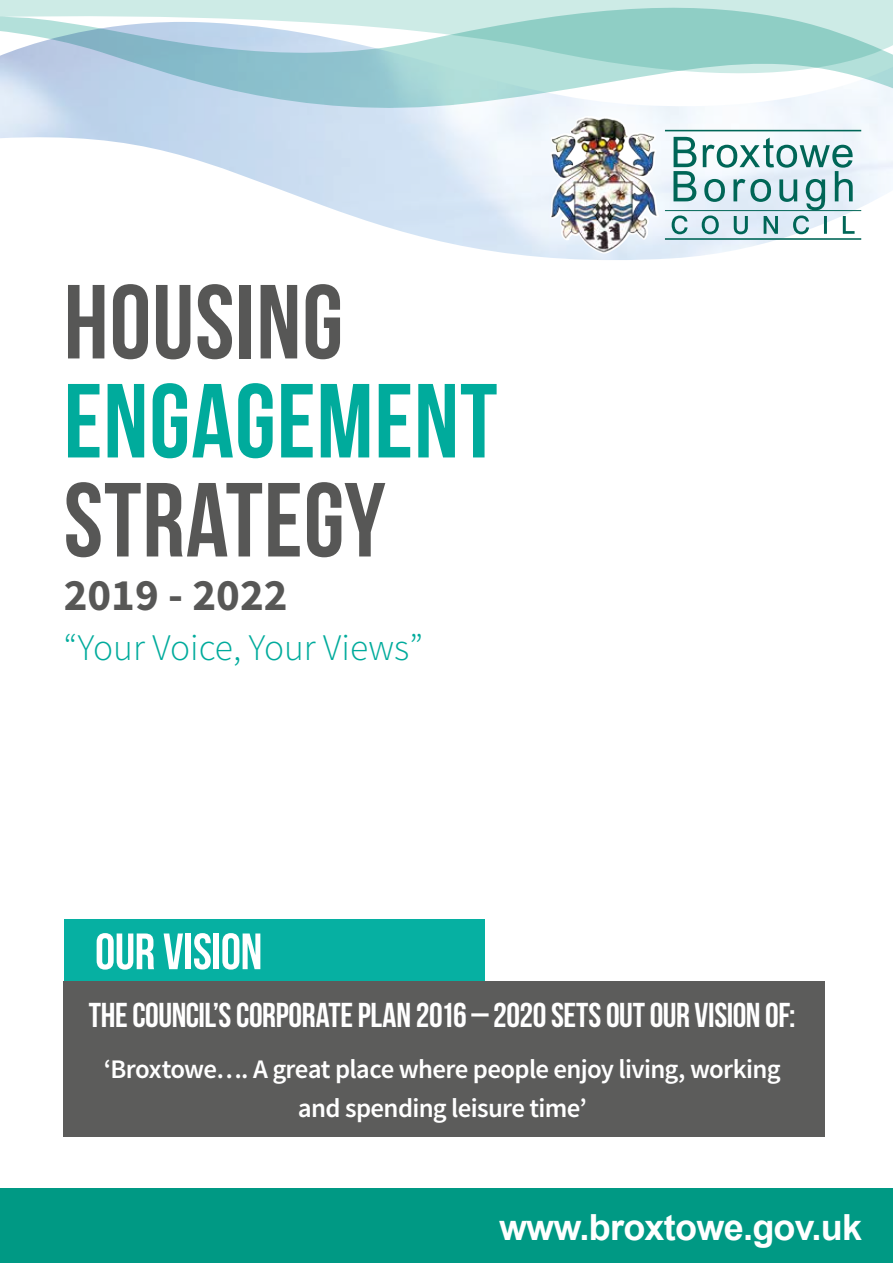
<style>
.page{position:relative;width:893px;height:1263px;background:#fff}
.page>*{position:absolute;margin:0;border:0;box-sizing:border-box;transform-origin:0 0}
.t1{font:105px/99px "Bebas Neue";letter-spacing:.01em;color:#575756}
._20_Content_gray_Beb{font:51px "Bebas Neue";letter-spacing:-.01em;color:#fff}
.t2{font:700 45px "Source Sans Pro";color:#575756}
.t3{font:300 37.5px "Source Sans Pro";color:#00ab9c}
.t4{font:700 36px "Arial";letter-spacing:-.02em;color:#fff}
._20_Content_gray_Beb-2{font:34.5px "Bebas Neue";letter-spacing:-.015em;color:#fff}
._8_Contents_gray_Tab{font:600 26.85px/39.2px "Source Sans Pro";letter-spacing:-.025em;color:#fff;text-align:center}
.s1{color:#00ab9c}
</style>
<div class="page">
<div style="left:0;top:0;width:893px;height:6px;background:#cdebe6"></div>
<svg style="left:0;top:6px;width:893px;height:103px"></svg>
<svg style="left:672px;top:137px;width:183px;height:97px"></svg>
<hr style="left:665px;top:210px;width:196px;height:1px;background:#006657">
<hr style="left:665px;top:238px;width:196px;height:2px;background:#006657">
<hr style="left:665px;top:130px;width:196px;height:1px;background:#006657">
<img style="left:545px;top:111px;width:117px;height:143px">
<div style="left:0;top:1188px;width:893px;height:75px;background:#009984"></div>
<div style="left:64px;top:981px;width:761px;height:155px;background:#5c5c5b"></div>
<div style="left:64px;top:919px;width:421px;height:62px;background:#06b0a2"></div>
<p class="t1" style="left:64px;top:271px;width:435px">HOUSING<br><span class="s1">ENGAGEMENT<br></span>STRATEGY</p>
<p class="t2" style="left:64px;top:567px;width:225px">2019 - 2022</p>
<p class="t3" style="left:64px;top:624px;width:361px">“Your Voice, Your Views”</p>
<p class="_20_Content_gray_Beb" style="left:95px;top:923px;width:169px">OUR VISION</p>
<p class="_20_Content_gray_Beb-2" style="left:89px;top:996px;width:708px">THE COUNCIL’S CORPORATE PLAN 2016 – 2020 SETS OUT OUR VISION OF:</p>
<p class="_8_Contents_gray_Tab" style="left:104px;top:1050px;width:678px">‘Broxtowe…. A great place where people enjoy living, working and spending leisure time’</p>
<p class="t4" style="left:499px;top:1203px;width:365px">www.broxtowe.gov.uk</p>
</div>
